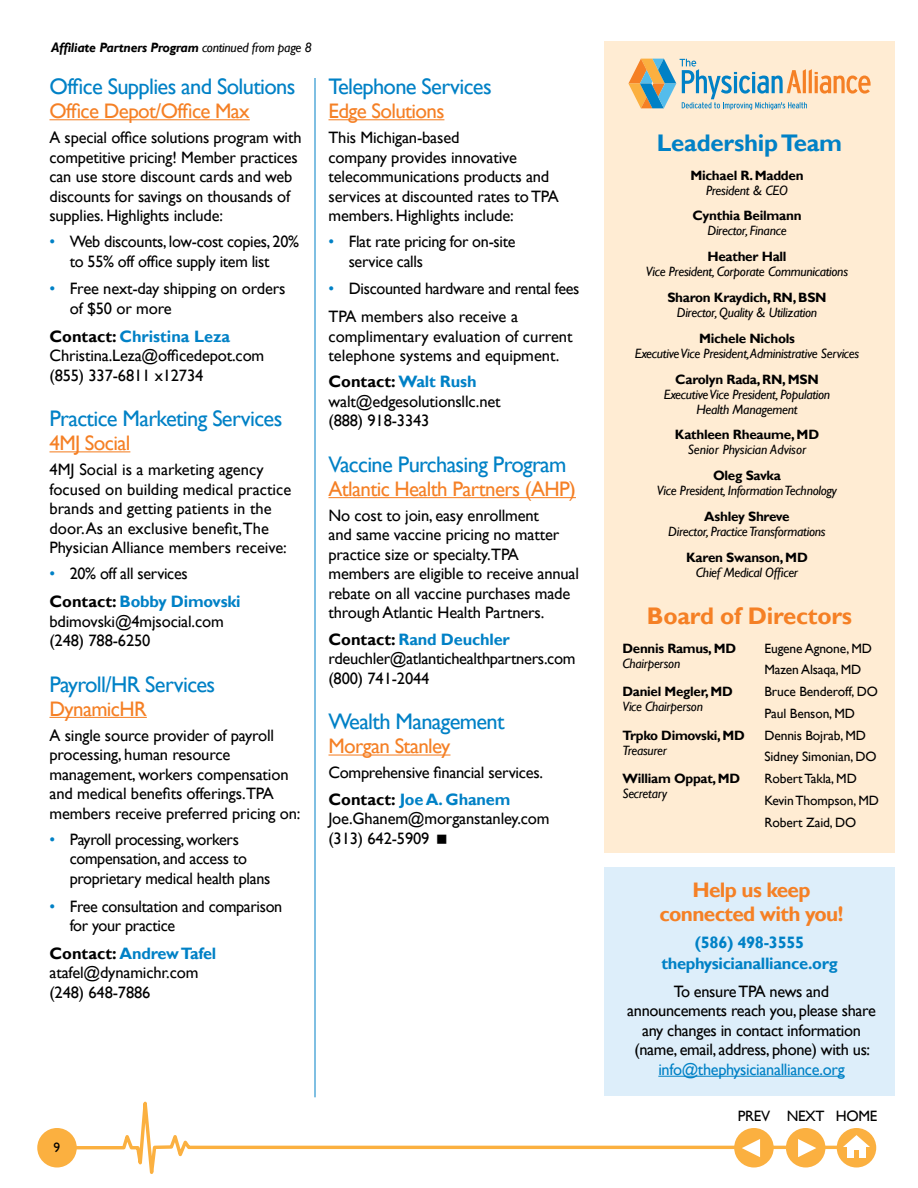
<style>
.page{position:relative;width:918px;height:1188px;background:#fff}
.page>*{position:absolute;margin:0;border:0;box-sizing:border-box;transform-origin:0 0}
.t1{font:700 24px "Gill Sans";letter-spacing:-.01em;color:#f58025}
.t2{font:700 24px "Gill Sans";letter-spacing:-.01em;color:#0081c6}
.t3{font:22.5px "Gill Sans";letter-spacing:-.03em;color:#0081c6}
.t4{font:21px "Gill Sans";letter-spacing:-.03em;color:#f58025}
.t5{font:700 21px/24px "Gill Sans";letter-spacing:-.03em;color:#f58025;text-align:center}
.t6{font:16.5px/19.5px "Gill Sans";letter-spacing:-.01em;color:#000}
.t7{font:700 16.5px/21px "Gill Sans";letter-spacing:-.02em;color:#0081c6;text-align:center}
.t8{font:16.5px "Gill Sans";letter-spacing:-.02em;color:#0081c6}
.t9{font:15px "Gill Sans";letter-spacing:-.02em;color:#000}
.t10{font:italic 13.5px/15px "Gill Sans";letter-spacing:-.02em;color:#000;text-align:center}
.t11{font:700 13.5px "Gill Sans";letter-spacing:-.02em;color:#000}
.t12{font:13.5px/21.8px "Gill Sans";letter-spacing:-.01em;color:#000}
.t13{font:italic 700 13.5px "Gill Sans";letter-spacing:-.02em;color:#000}
.t14{font:italic 13.5px "Gill Sans";color:#000}
.s1{font-weight:400}
.s2{color:#0081c6}
.s3{font-weight:700}
.s4{font-weight:700;color:#0081c6}
</style>
<div class="page">
<hr style="left:50px;top:119px;width:200px;height:1px;background:#f58025">
<hr style="left:50px;top:451px;width:80px;height:1px;background:#f58025">
<hr style="left:50px;top:717px;width:97px;height:1px;background:#f58025">
<hr style="left:328px;top:119px;width:116px;height:1px;background:#f58025">
<hr style="left:328px;top:497px;width:248px;height:1px;background:#f58025">
<hr style="left:328px;top:755px;width:122px;height:1px;background:#f58025">
<hr style="left:315px;top:78px;width:1px;height:1019px;background:#0081c6">
<svg style="left:65px;top:1092px;width:798px;height:82px"></svg>
<div style="left:37px;top:1128px;width:40px;height:40px;background:#fbb040;border-radius:50%"></div>
<div style="left:734px;top:1128px;width:40px;height:40px;background:#fbb040;border-radius:50%"></div>
<svg style="left:742px;top:1139px;width:18px;height:18px"></svg>
<div style="left:786px;top:1128px;width:39px;height:40px;background:#fbb040;border-radius:50%"></div>
<svg style="left:798px;top:1139px;width:18px;height:18px"></svg>
<div style="left:837px;top:1128px;width:39px;height:40px;background:#fbb040;border-radius:50%"></div>
<svg style="left:843px;top:1135px;width:27px;height:12px"></svg>
<div style="left:847px;top:1146px;width:19px;height:12px;background:#fff"></div>
<div style="left:854px;top:1150px;width:5px;height:9px;background:#fbb040"></div>
<div style="left:604px;top:41px;width:291px;height:812px;background:#ffecd3"></div>
<div style="left:604px;top:867px;width:291px;height:229px;background:#ddeefa"></div>
<hr style="left:658px;top:1076px;width:187px;height:1px;background:#0081c6">
<svg style="left:628px;top:58px;width:243px;height:52px"></svg>
<p class="t13" style="left:51px;top:39px;width:262px">Affiliate Partners Program <span class="s1">continued from page 8</span></p>
<h2 class="t3" style="left:50px;top:74px;width:247px">Office Supplies and Solutions</h2>
<p class="t4" style="left:50px;top:99px;width:202px">Office Depot/Office Max</p>
<p class="t6" style="left:50px;top:128px;width:254px">A special office solutions program with competitive pricing! Member practices can use store discount cards and web discounts for savings on thousands of supplies. Highlights include:</p>
<p class="t6" style="left:50px;top:232px;width:251px;text-align:center"><span class="s2">•</span> Web discounts, low-cost copies, 20% to 55% off office supply item list</p>
<p class="t6" style="left:70px;top:279px;width:217px;text-indent:-20px"><span class="s2">•</span> Free next-day shipping on orders of $50 or more</p>
<p class="t6" style="left:50px;top:326px;width:216px"><span class="s3">Contact:</span> <span class="s4">Christina Leza<br></span>Christina.Leza@officedepot.com (855) 337-6811 x12734</p>
<h2 class="t3" style="left:50px;top:406px;width:234px">Practice Marketing Services</h2>
<p class="t4" style="left:50px;top:431px;width:82px">4MJ Social</p>
<p class="t6" style="left:50px;top:460px;width:243px">4MJ Social is a marketing agency focused on building medical practice brands and getting patients in the door. As an exclusive benefit,The Physician Alliance members receive:</p>
<p class="t6" style="left:50px;top:560px;width:193px;line-height:27.6px"><span class="s2">•</span> 20% off all services<br><span class="s3">Contact:</span> <span class="s4">Bobby Dimovski</span></p>
<p class="t6" style="left:49px;top:611px;width:176px">bdimovski@4mjsocial.com (248) 788-6250</p>
<h2 class="t3" style="left:50px;top:671px;width:167px">Payroll/HR Services</h2>
<p class="t4" style="left:50px;top:697px;width:99px">DynamicHR</p>
<p class="t6" style="left:50px;top:725px;width:253px">A single source provider of payroll processing, human resource management, workers compensation and medical benefits offerings.TPA members receive preferred pricing on:</p>
<p class="t6" style="left:70px;top:830px;width:202px;text-indent:-20px"><span class="s2">•</span> Payroll processing, workers compensation, and access to proprietary medical health plans</p>
<p class="t6" style="left:70px;top:896px;width:214px;text-indent:-20px"><span class="s2">•</span> Free consultation and comparison for your practice</p>
<p class="t6" style="left:49px;top:943px;width:168px"><span class="s3">Contact:</span> <span class="s4">Andrew Tafel </span>atafel@dynamichr.com (248) 648-7886</p>
<h2 class="t3" style="left:328px;top:74px;width:165px">Telephone Services</h2>
<p class="t4" style="left:328px;top:99px;width:117px">Edge Solutions</p>
<p class="t6" style="left:328px;top:128px;width:232px">This Michigan-based<br>company provides innovative telecommunications products and services at discounted rates to TPA members. Highlights include:</p>
<p class="t6" style="left:349px;top:232px;width:168px;text-indent:-20px"><span class="s2">•</span> Flat rate pricing for on-site service calls</p>
<p class="t6" style="left:328px;top:275px;width:253px;line-height:27.6px"><span class="s2">•</span> Discounted hardware and rental fees<br>TPA members also receive a</p>
<p class="t6" style="left:328px;top:326px;width:246px">complimentary evaluation of current telephone systems and equipment.</p>
<p class="t6" style="left:328px;top:372px;width:174px"><span class="s3">Contact:</span> <span class="s4">Walt Rush </span>walt@edgesolutionsllc.net (888) 918-3343</p>
<h2 class="t3" style="left:328px;top:451px;width:240px">Vaccine Purchasing Program</h2>
<p class="t4" style="left:328px;top:477px;width:249px">Atlantic Health Partners (AHP)</p>
<p class="t6" style="left:328px;top:506px;width:252px">No cost to join, easy enrollment<br>and same vaccine pricing no matter practice size or specialty.TPA members are eligible to receive annual rebate on all vaccine purchases made through Atlantic Health Partners.</p>
<p class="t6" style="left:328px;top:629px;width:249px"><span class="s3">Contact:</span> <span class="s4">Rand Deuchler </span>rdeuchler@atlantichealthpartners.com (800) 741-2044</p>
<h2 class="t3" style="left:328px;top:709px;width:178px">Wealth Management</h2>
<p class="t4" style="left:328px;top:734px;width:124px">Morgan Stanley</p>
<p class="t6" style="left:328px;top:760px;width:216px;line-height:26.2px">Comprehensive financial services.<br><span class="s3">Contact:</span> <span class="s4">Joe A. Ghanem</span></p>
<p class="t6" style="left:328px;top:809px;width:223px">Joe.Ghanem@morganstanley.com (313) 642-5909</p>
<p class="t12" style="left:54px;top:1136px;width:8px">9</p>
<h1 class="t2" style="left:657px;top:128px;width:187px">Leadership Team</h1>
<p class="t11" style="left:690px;top:167px;width:115px">Michael R. Madden</p>
<p class="t10" style="left:706px;top:183px;width:83px">President &amp; CEO</p>
<p class="t11" style="left:692px;top:208px;width:111px">Cynthia Beilmann</p>
<p class="t10" style="left:707px;top:223px;width:81px">Director, Finance</p>
<p class="t11" style="left:707px;top:248px;width:81px">Heather Hall</p>
<p class="t10" style="left:646px;top:264px;width:204px">Vice President, Corporate Communications</p>
<p class="t11" style="left:667px;top:289px;width:161px">Sharon Kraydich, RN, BSN</p>
<p class="t10" style="left:677px;top:305px;width:142px">Director, Quality &amp; Utilization</p>
<p class="t11" style="left:699px;top:330px;width:97px">Michele Nichols</p>
<p class="t10" style="left:635px;top:346px;width:226px">Executive Vice President,Administrative Services</p>
<p class="t11" style="left:675px;top:371px;width:145px">Carolyn Rada, RN, MSN</p>
<p class="t10" style="left:664px;top:387px;width:168px">Executive Vice President, Population<br>Health Management</p>
<p class="t11" style="left:675px;top:427px;width:146px">Kathleen Rheaume, MD</p>
<p class="t14" style="left:688px;top:442px;width:120px">Senior Physician Advisor</p>
<p class="t11" style="left:713px;top:467px;width:69px">Oleg Savka</p>
<p class="t10" style="left:657px;top:483px;width:182px">Vice President, Information Technology</p>
<p class="t11" style="left:704px;top:508px;width:87px">Ashley Shreve</p>
<p class="t10" style="left:668px;top:524px;width:159px">Director, Practice Transformations</p>
<p class="t11" style="left:686px;top:549px;width:123px">Karen Swanson, MD</p>
<p class="t10" style="left:696px;top:565px;width:104px">Chief Medical Officer</p>
<h1 class="t1" style="left:647px;top:602px;width:207px">Board of Directors</h1>
<p class="t11" style="left:622px;top:640px;width:115px">Dennis Ramus, MD</p>
<p class="t10" style="left:622px;top:656px;width:59px">Chairperson</p>
<p class="t11" style="left:622px;top:683px;width:112px">Daniel Megler, MD</p>
<p class="t10" style="left:622px;top:699px;width:82px">Vice Chairperson</p>
<p class="t11" style="left:622px;top:727px;width:124px">Trpko Dimovski, MD</p>
<p class="t10" style="left:622px;top:743px;width:46px">Treasurer</p>
<p class="t11" style="left:622px;top:770px;width:119px">William Oppat, MD</p>
<p class="t10" style="left:622px;top:786px;width:46px">Secretary</p>
<p class="t12" style="left:764px;top:637px;width:116px">Eugene Agnone, MD<br>Mazen Alsaqa, MD<br>Bruce Benderoff, DO<br>Paul Benson, MD<br>Dennis Bojrab, MD<br>Sidney Simonian, DO<br>Robert Takla, MD<br>Kevin Thompson, MD<br>Robert Zaid, DO</p>
<p class="t5" style="left:659px;top:879px;width:185px">Help us keep connected with you!</p>
<p class="t7" style="left:661px;top:932px;width:178px">(586) 498-3555 thephysicianalliance.org</p>
<p class="t6" style="left:627px;top:982px;width:250px;text-align:center">To ensure TPA news and announcements reach you, please share any changes in contact information (name, email, address, phone) with us:</p>
<p class="t8" style="left:658px;top:1060px;width:188px">info@thephysicianalliance.org</p>
<p class="t9" style="left:738px;top:1107px;width:141px">PREV NEXT HOME</p>
</div>
